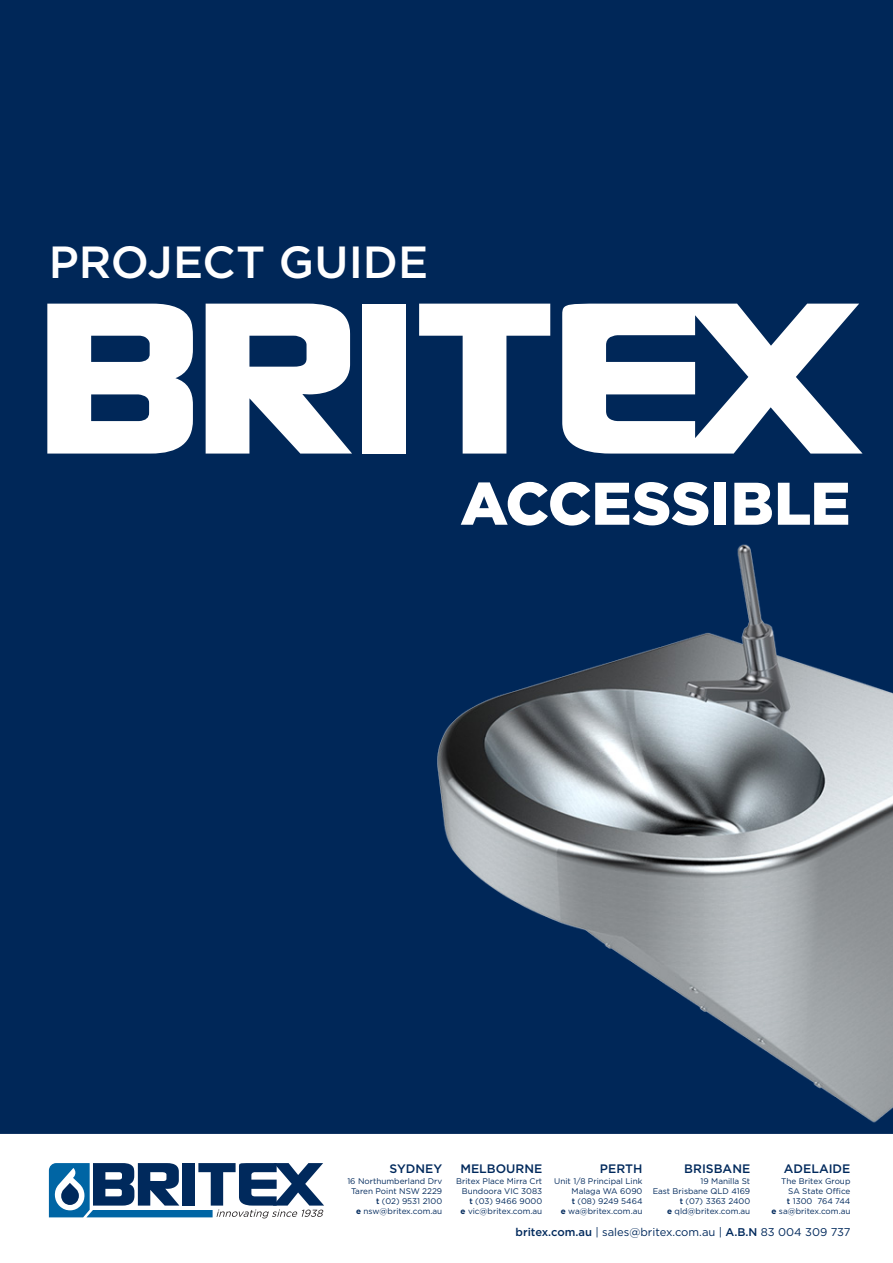
<style>
.page{position:relative;width:893px;height:1263px;background:#fff}
.page>*{position:absolute;margin:0;border:0;box-sizing:border-box;transform-origin:0 0}
.t1{font:900 60px "Gotham";color:#fff}
.t2{font:500 45px "Gotham";color:#fff}
.address_city{font:500 12.3px "Gotham";color:#00295c}
.web_email_abn{font:11.25px "Gotham";color:#00295c}
.address{font:8.25px/10.2px "Gotham";color:#00295c;text-align:right}
.address_city-2{font:8.25px/10.2px "Gotham";color:#00295c;text-align:right}
.s1{font-weight:500}
.s2{font-weight:700}
</style>
<div class="page">
<div style="left:0;top:0;width:893px;height:1134px;background:#002758"></div>
<svg style="left:49px;top:1163px;width:275px;height:55px"></svg>
<svg style="left:47px;top:304px;width:146px;height:150px"></svg>
<svg style="left:206px;top:304px;width:146px;height:150px"></svg>
<div style="left:362px;top:304px;width:44px;height:150px;background:#fff"></div>
<svg style="left:419px;top:304px;width:131px;height:150px"></svg>
<svg style="left:560px;top:303px;width:302px;height:151px"></svg>
<img style="left:368px;top:483px;width:525px;height:651px">
<p class="t2" style="left:49px;top:237px;width:381px">PROJECT GUIDE</p>
<p class="t1" style="left:460px;top:469px;width:392px">ACCESSIBLE</p>
<p class="address_city" style="left:390px;top:1162px;width:54px">SYDNEY</p>
<p class="address" style="left:347px;top:1175px;width:96px">16 Northumberland Drv</p>
<p class="address" style="left:351px;top:1186px;width:93px">Taren Point NSW 2229</p>
<p class="address" style="left:376px;top:1196px;width:68px"><span class="s1">t</span> (02) 9531 2100</p>
<p class="address" style="left:356px;top:1206px;width:88px"><span class="s2">e</span> nsw@britex.com.au</p>
<p class="address_city" style="left:460px;top:1162px;width:83px">MELBOURNE</p>
<p class="address" style="left:456px;top:1175px;width:88px">Britex Place Mirra Crt</p>
<p class="address" style="left:462px;top:1186px;width:82px">Bundoora VIC 3083</p>
<p class="address" style="left:460px;top:1196px;width:83px"><span class="s1">t</span> (03) 9466 9000<br><span class="s2">e</span> vic@britex.com.au</p>
<p class="address_city" style="left:600px;top:1162px;width:44px">PERTH</p>
<p class="address" style="left:554px;top:1175px;width:90px">Unit 1/8 Principal Link<br>Malaga WA 6090</p>
<p class="address" style="left:561px;top:1196px;width:83px"><span class="s1">t</span> (08) 9249 5464<br><span class="s2">e</span> wa@britex.com.au</p>
<p class="address_city" style="left:684px;top:1162px;width:67px">BRISBANE</p>
<p class="address" style="left:700px;top:1175px;width:51px">19 Manilla St</p>
<p class="address" style="left:653px;top:1186px;width:99px">East Brisbane QLD 4169</p>
<p class="address" style="left:667px;top:1196px;width:85px"><span class="s1">t</span> (07) 3363 2400<br><span class="s2">e</span> qld@britex.com.au</p>
<p class="address_city" style="left:784px;top:1162px;width:68px">ADELAIDE</p>
<p class="address_city-2" style="left:781px;top:1175px;width:71px">The Britex Group<br>SA State Office</p>
<p class="address" style="left:771px;top:1196px;width:80px"><span class="s1">t</span> 1300 764 744<br><span class="s2">e</span> sa@britex.com.au</p>
<p class="web_email_abn" style="left:515px;top:1226px;width:336px"><span class="s1">britex.com.au</span> | sales@britex.com.au | <span class="s1">A.B.N</span> 83 004 309 737</p>
</div>
